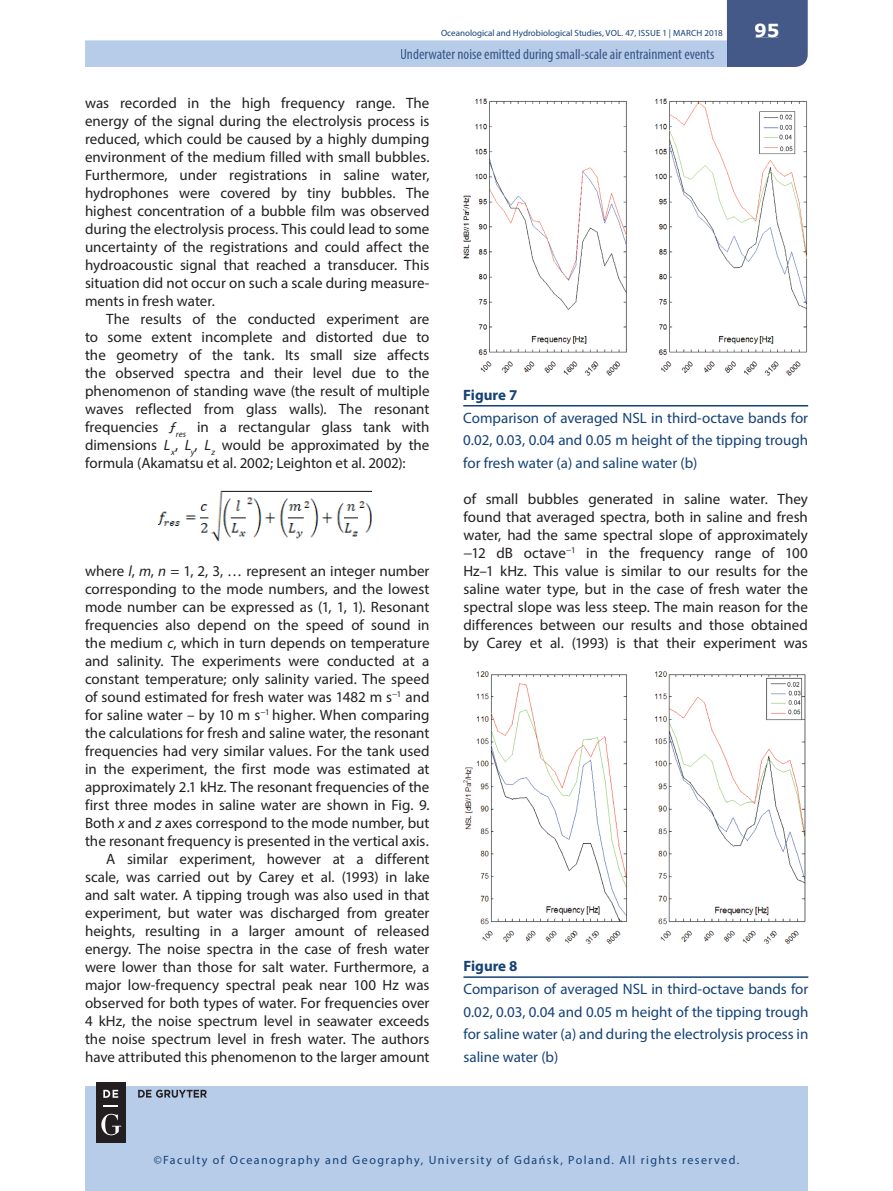
<style>
.page{position:relative;width:893px;height:1191px;background:#fff}
.page>*{position:absolute;margin:0;border:0;box-sizing:border-box;transform-origin:0 0}
.t1{font:700 18px "Verdana";color:#fff}
.t2{font:15px/18px "Myriad Pro";color:#231f20;text-align:justify}
.t3{font:15px/22.5px "Myriad Pro";color:#144176;text-align:justify}
.t4{font:condensed 15px "Myriad Pro";color:#395586}
.t5{font:700 15px "Myriad Pro";color:#144176}
.t6{font:12px "Myriad Pro";letter-spacing:.12em;color:#144176}
.t7{font:9px "Myriad Pro";color:#144176}
.s1{font-style:italic}
</style>
<div class="page">
<div style="left:85px;top:1086px;width:723px;height:105px;background:#b7cce8"></div>
<svg style="left:85px;top:0;width:723px;height:67px"></svg>
<div style="left:755px;top:24px;width:24px;height:13px;background:#455988"></div>
<div style="left:401px;top:49px;width:313px;height:13px;background:#b7cce8"></div>
<div style="left:96px;top:1081px;width:30px;height:61px;background:#231f20"></div>
<svg style="left:103px;top:1105px;width:15px;height:1px"></svg>
<svg style="left:103px;top:1089px;width:15px;height:8px"></svg>
<svg style="left:101px;top:1113px;width:20px;height:22px"></svg>
<svg style="left:138px;top:1089px;width:69px;height:8px"></svg>
<img style="left:159px;top:490px;width:212px;height:52px">
<img style="left:463px;top:98px;width:344px;height:278px">
<hr style="left:463px;top:405px;width:345px;height:1px;background:#144176">
<hr style="left:463px;top:976px;width:345px;height:2px;background:#144176">
<img style="left:463px;top:671px;width:343px;height:273px">
<p class="t7" style="left:441px;top:28px;width:283px">Oceanological and Hydrobiological Studies, VOL. 47, ISSUE 1 | MARCH 2018</p>
<p class="t4" style="left:400px;top:45px;width:316px">Underwater noise emitted during small-scale air entrainment events</p>
<p class="t1" style="left:754px;top:18px;width:27px">95</p>
<p class="t2" style="left:85px;top:94px;width:346px">was recorded in the high frequency range. The energy of the signal during the electrolysis process is reduced, which could be caused by a highly dumping environment of the medium filled with small bubbles.<br>Furthermore, under registrations in saline water, hydrophones were covered by tiny bubbles. The highest concentration of a bubble film was observed during the electrolysis process. This could lead to some uncertainty of the registrations and could affect the hydroacoustic signal that reached a transducer. This situation did not occur on such a scale during measure&shy;ments in fresh water.</p>
<p class="t2" style="left:85px;top:310px;width:346px;text-indent:21px">The results of the conducted experiment are to some extent incomplete and distorted due to the geometry of the tank. Its small size affects the observed spectra and their level due to the phenomenon of standing wave (the result of multiple waves reflected from glass walls). The resonant frequencies <span class="s1">ƒ</span><sub>res</sub> in a rectangular glass tank with dimensions <span class="s1">L</span><sub>x</sub>, <span class="s1">L</span><sub>y</sub>, <span class="s1">L</span><sub>z</sub> would be approximated by the formula (Akamatsu et al. 2002; Leighton et al. 2002):</p>
<p class="t2" style="left:85px;top:562px;width:346px;text-align:right">where <span class="s1">l</span>, <span class="s1">m</span>, <span class="s1">n</span> = 1, 2, 3, … represent an integer number corresponding to the mode numbers, and the lowest mode number can be expressed as (1, 1, 1). Resonant frequencies also depend on the speed of sound in the medium <span class="s1">c</span>, which in turn depends on temperature and salinity. The experiments were conducted at a constant temperature; only salinity varied. The speed of sound estimated for fresh water was 1482 m s<sup>−1</sup> and for saline water – by 10 m s<sup>−1</sup> higher. When comparing the calculations for fresh and saline water, the resonant frequencies had very similar values. For the tank used in the experiment, the first mode was estimated at approximately 2.1 kHz. The resonant frequencies of the first three modes in saline water are shown in Fig. 9.<br>Both <span class="s1">x</span> and <span class="s1">z</span> axes correspond to the mode number, but the resonant frequency is presented in the vertical axis.<br>A similar experiment, however at a different scale, was carried out by Carey et al. (1993) in lake and salt water. A tipping trough was also used in that experiment, but water was discharged from greater heights, resulting in a larger amount of released energy. The noise spectra in the case of fresh water were lower than those for salt water. Furthermore, a major low-frequency spectral peak near 100 Hz was observed for both types of water. For frequencies over 4 kHz, the noise spectrum level in seawater exceeds the noise spectrum level in fresh water. The authors have attributed this phenomenon to the larger amount</p>
<p class="t5" style="left:463px;top:385px;width:56px">Figure 7</p>
<p class="t3" style="left:463px;top:406px;width:346px">Comparison of averaged NSL in third-octave bands for 0.02, 0.03, 0.04 and 0.05 m height of the tipping trough for fresh water (a) and saline water (b)</p>
<p class="t2" style="left:463px;top:490px;width:346px">of small bubbles generated in saline water. They found that averaged spectra, both in saline and fresh water, had the same spectral slope of approximately −12 dB octave<sup>−1</sup> in the frequency range of 100<br>Hz–1 kHz. This value is similar to our results for the saline water type, but in the case of fresh water the spectral slope was less steep. The main reason for the differences between our results and those obtained by Carey et al. (1993) is that their experiment was</p>
<p class="t5" style="left:463px;top:956px;width:56px">Figure 8</p>
<p class="t3" style="left:463px;top:977px;width:346px">Comparison of averaged NSL in third-octave bands for 0.02, 0.03, 0.04 and 0.05 m height of the tipping trough for saline water (a) and during the electrolysis process in saline water (b)</p>
<p class="t6" style="left:154px;top:1152px;width:587px">©Faculty of Oceanography and Geography, University of Gdańsk, Poland. All rights reserved.</p>
</div>
